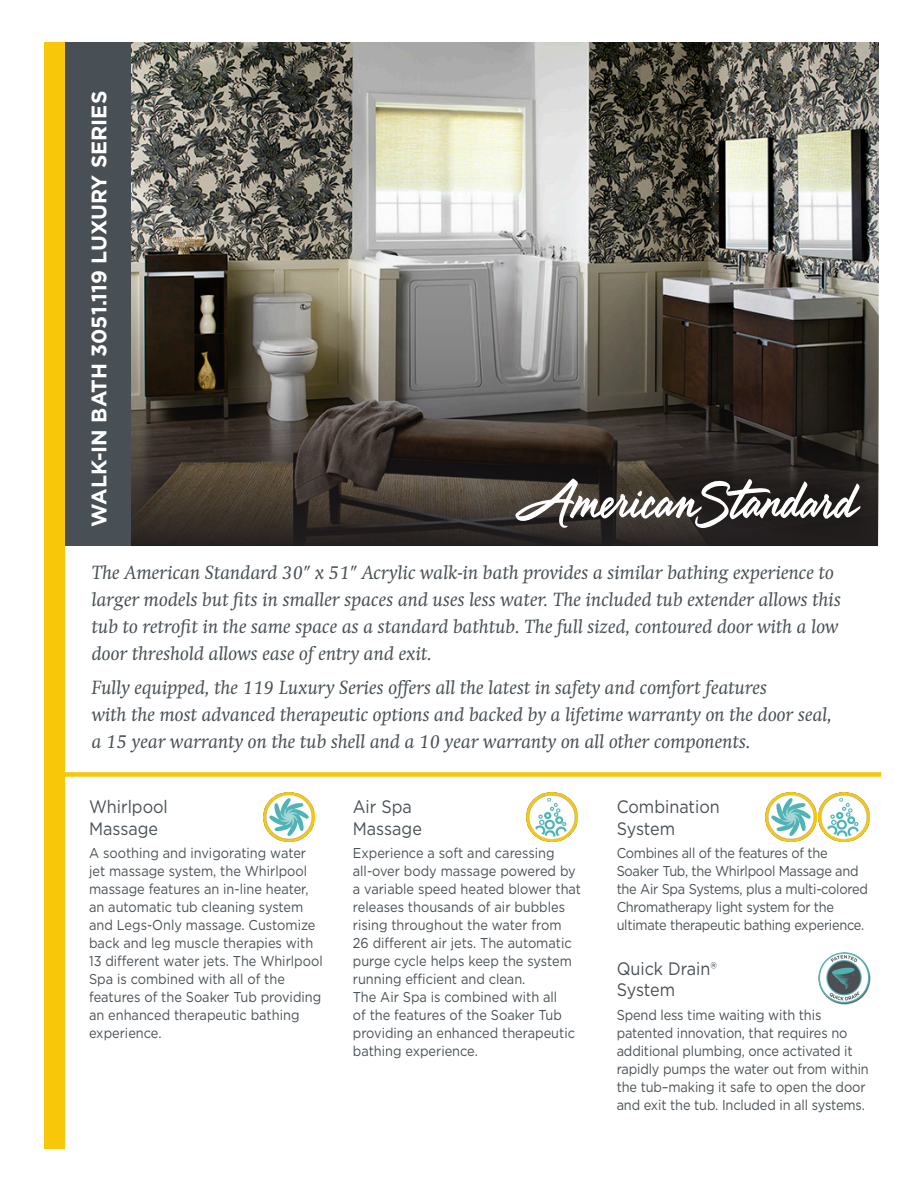
<style>
.page{position:relative;width:918px;height:1188px;background:#fff}
.page>*{position:absolute;margin:0;border:0;box-sizing:border-box;transform-origin:0 0}
.Paragraph_Style_2{font:700 21px "Gotham";color:#fff}
.Paragraph_Style_1{font:italic 19.5px/27px "Swift LT Std";color:#485055}
.t1{font:18px/21.6px "Gotham";color:#485055;scale:.9 1}
.t2{font:14.25px/18px "Gotham";color:#485055;scale:.9 1}
.t3{font:14.25px/18px "Gotham";letter-spacing:-.02em;color:#485055;scale:.9 1}
</style>
<div class="page">
<img style="left:131px;top:42px;width:747px;height:504px">
<div style="left:65px;top:42px;width:66px;height:504px;background:#485055"></div>
<div style="left:56px;top:772px;width:825px;height:5px;background:#f9c709"></div>
<img style="left:765px;top:793px;width:52px;height:48px">
<img style="left:819px;top:792px;width:51px;height:50px">
<img style="left:818px;top:952px;width:52px;height:52px">
<svg style="left:515px;top:478px;width:346px;height:51px"></svg>
<img style="left:526px;top:792px;width:52px;height:50px">
<img style="left:264px;top:793px;width:51px;height:48px">
<div style="left:44px;top:42px;width:21px;height:1107px;background:#f9c709"></div>
<p class="Paragraph_Style_2" style="left:85px;top:527px;width:437px;rotate:-90deg">WALK-IN BATH 3051.119 LUXURY SERIES</p>
<p class="Paragraph_Style_1" style="left:92px;top:559px;width:751px">The American Standard 30" x 51" Acrylic walk-in bath provides a similar bathing experience to larger models but fits in smaller spaces and uses less water. The included tub extender allows this tub to retrofit in the same space as a standard bathtub. The full sized, contoured door with a low door threshold allows ease of entry and exit.</p>
<p class="Paragraph_Style_1" style="left:92px;top:674px;width:742px">Fully equipped, the 119 Luxury Series offers all the latest in safety and comfort features<br>with the most advanced therapeutic options and backed by a lifetime warranty on the door seal, a 15 year warranty on the tub shell and a 10 year warranty on all other components.</p>
<p class="t1" style="left:89px;top:795px;width:89px">Whirlpool<br>Massage</p>
<p class="t2" style="left:89px;top:843px;width:261px">A soothing and invigorating water jet massage system, the Whirlpool massage features an in-line heater, an automatic tub cleaning system and Legs-Only massage. Customize back and leg muscle therapies with<br>13 different water jets. The Whirlpool<br>Spa is combined with all of the features of the Soaker Tub providing an enhanced therapeutic bathing experience.</p>
<p class="t1" style="left:353px;top:795px;width:78px">Air Spa<br>Massage</p>
<p class="t2" style="left:353px;top:843px;width:255px">Experience a soft and caressing all-over body massage powered by a variable speed heated blower that releases thousands of air bubbles rising throughout the water from<br>26 different air jets. The automatic purge cycle helps keep the system running efficient and clean.<br>The Air Spa is combined with all<br>of the features of the Soaker Tub providing an enhanced therapeutic bathing experience.</p>
<p class="t1" style="left:617px;top:795px;width:116px">Combination<br>System</p>
<p class="t3" style="left:617px;top:843px;width:281px">Combines all of the features of the Soaker Tub, the Whirlpool Massage and the Air Spa Systems, plus a multi-colored Chromatherapy light system for the ultimate therapeutic bathing experience.</p>
<p class="t1" style="left:617px;top:957px;width:113px">Quick Drain®<br>System</p>
<p class="t2" style="left:617px;top:1005px;width:282px">Spend less time waiting with this patented innovation, that requires no additional plumbing, once activated it rapidly pumps the water out from within the tub–making it safe to open the door and exit the tub. Included in all systems.</p>
</div>
